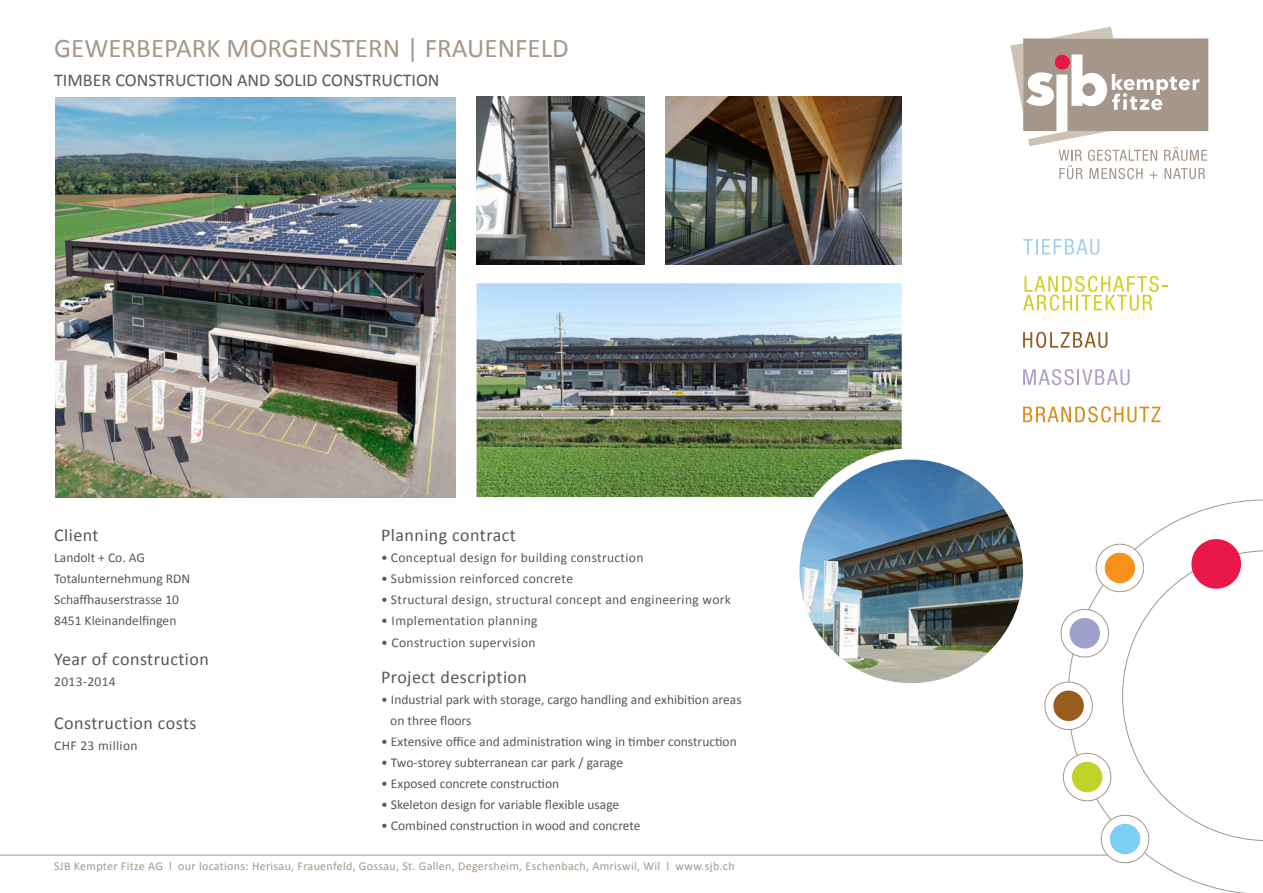
<style>
.page{position:relative;width:1263px;height:893px;background:#fff}
.page>*{position:absolute;margin:0;border:0;box-sizing:border-box;transform-origin:0 0}
.t1{font:27px "Calibri";color:#a5978a}
.t2{font:18px "Calibri";letter-spacing:.025em;color:#57585a}
.t3{font:18px "Calibri";color:#57585a}
.t4{font:13.5px/21px "Calibri";color:#57585a}
.t5{font:13.5px "Calibri";letter-spacing:.025em;color:#57585a}
.t6{font:12px "Calibri";letter-spacing:.025em;color:#a5978a}
</style>
<div class="page">
<svg style="left:1010px;top:27px;width:198px;height:152px"></svg>
<div style="left:1054px;top:54px;width:16px;height:16px;background:#e9184b;border-radius:50%"></div>
<svg style="left:1147px;top:499px;width:116px;height:394px"></svg>
<svg style="left:1041px;top:539px;width:222px;height:328px"></svg>
<svg style="left:1023px;top:239px;width:76px;height:16px"></svg>
<svg style="left:1023px;top:276px;width:145px;height:35px"></svg>
<svg style="left:1023px;top:332px;width:84px;height:16px"></svg>
<svg style="left:1023px;top:369px;width:106px;height:16px"></svg>
<svg style="left:1023px;top:406px;width:137px;height:16px"></svg>
<hr style="left:0;top:855px;width:1107px;height:1px;background:#a5978a">
<img style="left:477px;top:283px;width:425px;height:214px">
<img style="left:477px;top:97px;width:167px;height:168px">
<img style="left:665px;top:97px;width:237px;height:168px">
<img style="left:799px;top:460px;width:224px;height:223px;border-radius:112px">
<img style="left:56px;top:98px;width:399px;height:399px">
<h1 class="t1" style="left:54px;top:32px;width:516px">GEWERBEPARK MORGENSTERN | FRAUENFELD</h1>
<h2 class="t3" style="left:54px;top:69px;width:387px">TIMBER CONSTRUCTION AND SOLID CONSTRUCTION</h2>
<h2 class="t2" style="left:54px;top:524px;width:46px">Client</h2>
<p class="t4" style="left:54px;top:547px;width:137px">Landolt + Co. AG<br>Totalunternehmung RDN<br>Schaffhauserstrasse 10<br>8451 Kleinandelfingen</p>
<h2 class="t2" style="left:54px;top:648px;width:156px">Year of construction</h2>
<p class="t5" style="left:54px;top:673px;width:63px">2013-2014</p>
<h2 class="t2" style="left:54px;top:711px;width:144px">Construction costs</h2>
<p class="t5" style="left:54px;top:737px;width:85px">CHF 23 million</p>
<h2 class="t2" style="left:381px;top:524px;width:136px">Planning contract</h2>
<p class="t5" style="left:381px;top:549px;width:264px">• Conceptual design for building construction</p>
<p class="t5" style="left:381px;top:570px;width:193px">• Submission reinforced concrete</p>
<p class="t5" style="left:381px;top:591px;width:351px">• Structural design, structural concept and engineering work</p>
<p class="t5" style="left:381px;top:612px;width:158px">• Implementation planning</p>
<p class="t5" style="left:381px;top:634px;width:156px">• Construction supervision</p>
<h2 class="t2" style="left:381px;top:666px;width:147px">Project description</h2>
<p class="t4" style="left:390px;top:688px;width:353px;text-indent:-9px">• Industrial park with storage, cargo handling and exhibition areas on three floors</p>
<p class="t4" style="left:381px;top:730px;width:357px">• Extensive office and administration wing in timber construction</p>
<p class="t4" style="left:381px;top:751px;width:244px">• Two-storey subterranean car park / garage</p>
<p class="t4" style="left:381px;top:772px;width:180px">• Exposed concrete construction</p>
<p class="t4" style="left:381px;top:793px;width:240px">• Skeleton design for variable flexible usage</p>
<p class="t4" style="left:381px;top:814px;width:261px">• Combined construction in wood and concrete</p>
<p class="t6" style="left:54px;top:858px;width:682px">SJB Kempter Fitze AG l our locations: Herisau, Frauenfeld, Gossau, St. Gallen, Degersheim, Eschenbach, Amriswil, Wil l www.sjb.ch</p>
</div>
